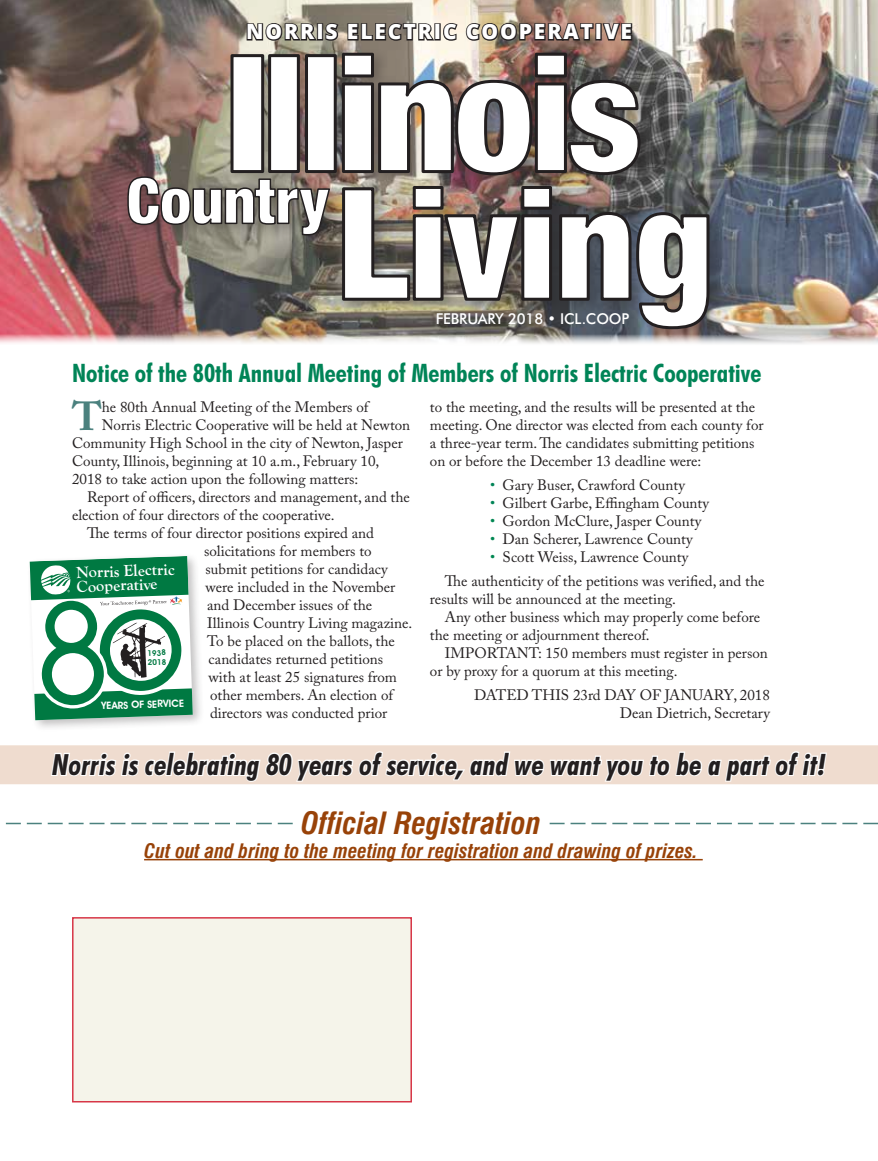
<style>
.page{position:relative;width:878px;height:1161px;background:#fff}
.page>*{position:absolute;margin:0;border:0;box-sizing:border-box;transform-origin:0 0}
.t1{font:700 40.35px "Adobe Caslon Pro";color:#4b817e}
.t2{font:italic 700 condensed 30px "Swiss 721 BT";color:#984208}
.t3{font:italic 700 condensed 29.25px "Futura BT";color:#231f20}
.t4{font:700 condensed 25.5px "Futura BT";color:#008457}
.t5{font:800 21px "Open Sans";letter-spacing:.09em;color:#fff}
.t6{font:italic 700 condensed 19.5px "Swiss 721 BT";color:#984208}
.t7{font:700 16.5px/14.1px "Goudy Old Style T";color:#fff}
.t8{font:15px/18px "Adobe Caslon Pro";color:#231f20}
.t9{font:500 15px "Futura BT";letter-spacing:-.01em;color:#fff}
.t10{font:600 10.2px "Avant Garde IT Cby BT";color:#fff}
.t11{font:600 7.95px/9.6px "Avant Garde IT Cby BT";color:#007942}
.s1{color:#008457}
.s2{color:#008752}
</style>
<div class="page">
<div style="left:0;top:745px;width:878px;height:39px;background:#efdccf"></div>
<img style="left:0;top:0;width:878px;height:344px">
<svg style="left:5px;top:823px;width:873px;height:1px"></svg>
<div style="left:294px;top:808px;width:250px;height:33px;background:#fff"></div>
<hr style="left:144px;top:859px;width:558px;height:1px;background:#984208">
<div style="left:125px;top:48px;width:600px;height:295px;background:#231f20;opacity:.25"></div>
<img style="left:229px;top:51px;width:413px;height:126px">
<img style="left:340px;top:184px;width:371px;height:147px">
<svg style="left:127px;top:176px;width:204px;height:60px"></svg>
<svg style="left:245px;top:22px;width:95px;height:22px;background:#777469"></svg>
<svg style="left:346px;top:22px;width:248px;height:20px;background:#72665d"></svg>
<div style="left:595px;top:23px;width:6px;height:18px;border:2px solid #231f20"></div>
<svg style="left:601px;top:22px;width:32px;height:20px"></svg>
<div style="left:72px;top:917px;width:340px;height:185px;background:#f5f4ea;border:2px solid #d73647"></div>
<svg style="left:50px;top:745px;width:778px;height:67px"></svg>
<div style="left:26px;top:552px;width:179px;height:180px;background:#231f20;opacity:.28"></div>
<svg style="left:30px;top:556px;width:163px;height:164px"></svg>
<h3 class="t5" style="left:246px;top:16px;width:387px">NORRIS ELECTRIC COOPERATIVE</h3>
<p class="t9" style="left:435px;top:310px;width:195px">FEBRUARY 2018 • ICL.COOP</p>
<h3 class="t4" style="left:72px;top:358px;width:691px">Notice of the 80th Annual Meeting of Members of Norris Electric Cooperative</h3>
<h1 class="t1" style="left:72px;top:393px;width:31px">T</h1>
<p class="t8" style="left:102px;top:398px;width:268px">he 80th Annual Meeting of the Members of</p>
<p class="t8" style="left:430px;top:398px;width:335px">to the meeting, and the results will be presented at the meeting. One director was elected from each county for a three-year term. The candidates submitting petitions on or before the December 13 deadline were:</p>
<p class="t8" style="left:490px;top:476px;width:196px"><span class="s1">•</span> Gary Buser, Crawford County</p>
<p class="t8" style="left:490px;top:494px;width:221px"><span class="s1">•</span> Gilbert Garbe, Effingham County</p>
<p class="t8" style="left:490px;top:512px;width:213px"><span class="s2">•</span> Gordon McClure, Jasper County</p>
<p class="t8" style="left:490px;top:530px;width:204px"><span class="s2">•</span> Dan Scherer, Lawrence County</p>
<p class="t8" style="left:445px;top:545px;width:321px;line-height:24px;text-indent:45px"><span class="s2">•</span> Scott Weiss, Lawrence County<br>The authenticity of the petitions was verified, and the</p>
<p class="t8" style="left:430px;top:590px;width:247px">results will be announced at the meeting.</p>
<p class="t8" style="left:445px;top:608px;width:316px">Any other business which may properly come before</p>
<p class="t8" style="left:430px;top:626px;width:221px">the meeting or adjournment thereof.</p>
<p class="t8" style="left:445px;top:644px;width:324px">IMPORTANT: 150 members must register in person</p>
<p class="t8" style="left:430px;top:662px;width:249px">or by proxy for a quorum at this meeting.</p>
<p class="t8" style="left:474px;top:686px;width:297px;text-align:right">DATED THIS 23rd DAY OF JANUARY, 2018<br>Dean Dietrich, Secretary</p>
<h3 class="t3" style="left:52px;top:747px;width:775px">Norris is celebrating 80 years of service, and we want you to be a part of it!</h3>
<p class="t8" style="left:102px;top:416px;width:310px">Norris Electric Cooperative will be held at Newton</p>
<p class="t8" style="left:72px;top:434px;width:332px">Community High School in the city of Newton, Jasper</p>
<p class="t8" style="left:72px;top:452px;width:309px">County, Illinois, beginning at 10 a.m., February 10,</p>
<p class="t8" style="left:72px;top:470px;width:288px">2018 to take action upon the following matters:</p>
<p class="t8" style="left:87px;top:488px;width:324px">Report of officers, directors and management, and the</p>
<p class="t8" style="left:72px;top:506px;width:264px">election of four directors of the cooperative.</p>
<p class="t8" style="left:87px;top:524px;width:288px">The terms of four director positions expired and</p>
<p class="t8" style="left:204px;top:542px;width:169px">solicitations for members to</p>
<p class="t8" style="left:205px;top:560px;width:184px">submit petitions for candidacy</p>
<p class="t8" style="left:205px;top:578px;width:191px">were included in the November</p>
<p class="t8" style="left:207px;top:596px;width:167px">and December issues of the</p>
<p class="t8" style="left:207px;top:614px;width:207px">Illinois Country Living magazine.</p>
<p class="t8" style="left:207px;top:632px;width:189px">To be placed on the ballots, the</p>
<p class="t8" style="left:208px;top:650px;width:176px">candidates returned petitions</p>
<p class="t8" style="left:208px;top:668px;width:190px">with at least 25 signatures from</p>
<p class="t8" style="left:210px;top:686px;width:184px">other members. An election of</p>
<p class="t8" style="left:210px;top:704px;width:179px">directors was conducted prior</p>
<p class="t7" style="left:76px;top:566px;width:100px;rotate:-2deg">Norris Electric<br>Cooperative</p>
<p class="t11" style="left:147px;top:648px;width:20px;rotate:-2deg">1938<br>2018</p>
<p class="t10" style="left:101px;top:700px;width:84px;rotate:-2deg">YEARS OF SERVICE</p>
<h2 class="t2" style="left:301px;top:805px;width:241px">Official Registration</h2>
<h3 class="t6" style="left:144px;top:839px;width:555px">Cut out and bring to the meeting for registration and drawing of prizes.</h3>
</div>
